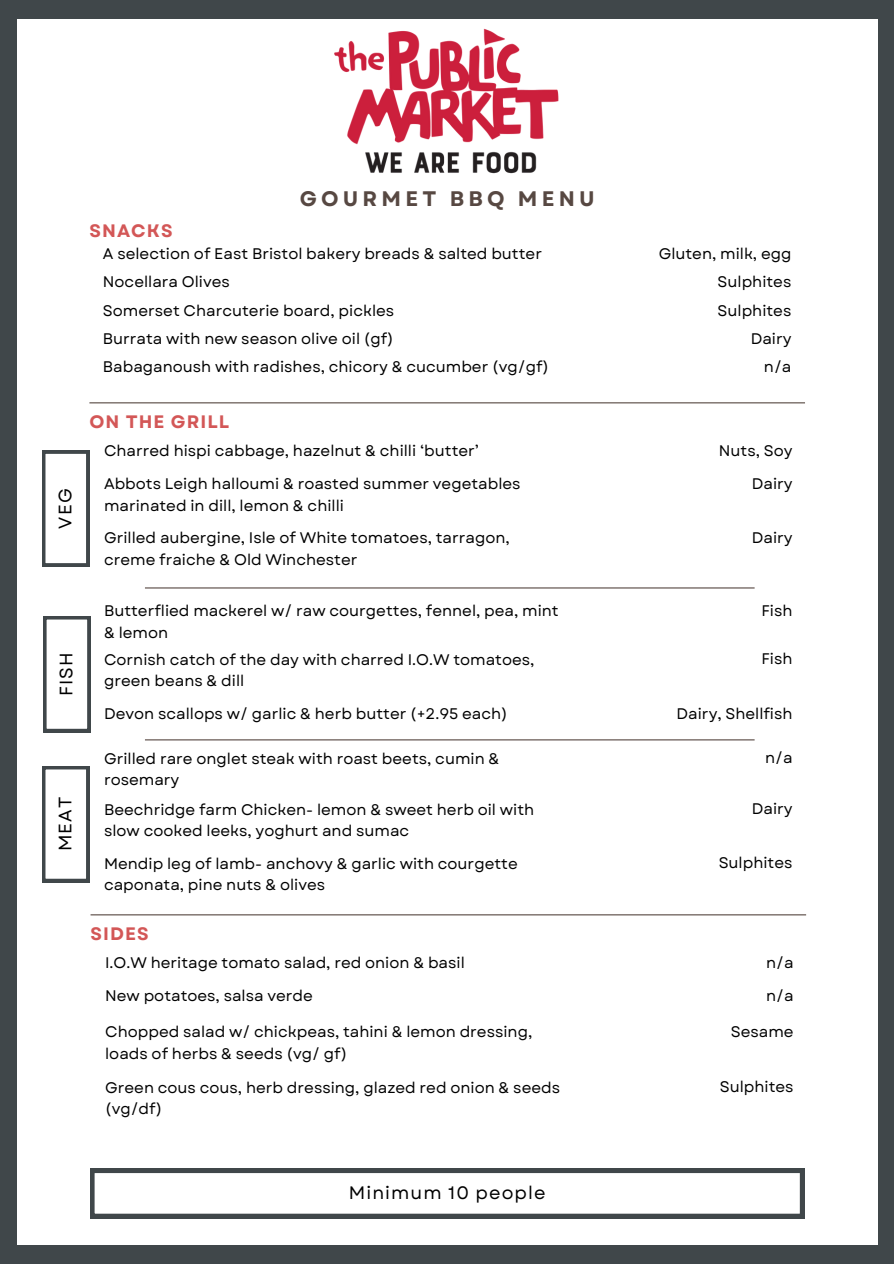
<style>
.page{position:relative;width:894px;height:1264px;background:#fff}
.page>*{position:absolute;margin:0;border:0;box-sizing:border-box;transform-origin:0 0}
.t1{font:700 21px "Garet";letter-spacing:.2em;color:#574842}
.t2{font:18px "Garet";letter-spacing:.06em;color:#000}
.t3{font:700 18px "Garet";letter-spacing:.06em;color:#d35757}
.t4{font:15.3px/21.5px "Garet";color:#000}
</style>
<div class="page">
<div style="left:0;top:0;width:893px;height:1263px;background:#40474a"></div>
<div style="left:17px;top:20px;width:860px;height:1225px;background:#fff"></div>
<hr style="left:89px;top:402px;width:715px;height:1px;background:#574842">
<svg style="left:90px;top:1168px;width:714px;height:50px"></svg>
<svg style="left:42px;top:450px;width:47px;height:116px"></svg>
<svg style="left:43px;top:616px;width:47px;height:116px"></svg>
<svg style="left:42px;top:766px;width:47px;height:116px"></svg>
<hr style="left:90px;top:914px;width:715px;height:1px;background:#574842">
<hr style="left:145px;top:739px;width:609px;height:1px;background:#574842">
<hr style="left:145px;top:587px;width:609px;height:1px;background:#574842">
<img style="left:334px;top:28px;width:225px;height:146px">
<p class="t2" style="left:52px;top:528px;width:42px;rotate:-90deg">VEG</p>
<p class="t2" style="left:53px;top:696px;width:45px;rotate:-90deg">FISH</p>
<p class="t2" style="left:52px;top:851px;width:56px;rotate:-90deg">MEAT</p>
<p class="t3" style="left:89px;top:218px;width:85px">SNACKS</p>
<h1 class="t1" style="left:299px;top:183px;width:296px">GOURMET BBQ MENU</h1>
<p class="t4" style="left:103px;top:240px;width:447px;line-height:28.2px">A selection of East Bristol bakery breads &amp; salted butter Nocellara Olives<br>Somerset Charcuterie board, pickles<br>Burrata with new season olive oil (gf)<br>Babaganoush with radishes, chicory &amp; cucumber (vg/gf)</p>
<p class="t4" style="left:658px;top:240px;width:134px;line-height:28.2px;text-align:right">Gluten, milk, egg<br>Sulphites<br>Sulphites<br>Dairy<br>n/a</p>
<p class="t3" style="left:89px;top:408px;width:141px">ON THE GRILL</p>
<p class="t4" style="left:104px;top:440px;width:376px">Charred hispi cabbage, hazelnut &amp; chilli ‘butter’</p>
<p class="t4" style="left:718px;top:439px;width:75px">Nuts, Soy</p>
<p class="t4" style="left:104px;top:473px;width:418px">Abbots Leigh halloumi &amp; roasted summer vegetables marinated in dill, lemon &amp; chilli</p>
<p class="t4" style="left:751px;top:473px;width:42px">Dairy</p>
<p class="t4" style="left:104px;top:527px;width:407px">Grilled aubergine, Isle of White tomatoes, tarragon, creme fraiche &amp; Old Winchester</p>
<p class="t4" style="left:751px;top:527px;width:42px">Dairy</p>
<p class="t4" style="left:104px;top:600px;width:456px">Butterflied mackerel w/ raw courgettes, fennel, pea, mint &amp; lemon</p>
<p class="t4" style="left:761px;top:600px;width:33px">Fish</p>
<p class="t4" style="left:104px;top:648px;width:432px">Cornish catch of the day with charred I.O.W tomatoes, green beans &amp; dill</p>
<p class="t4" style="left:761px;top:648px;width:33px">Fish</p>
<p class="t4" style="left:104px;top:703px;width:405px">Devon scallops w/ garlic &amp; herb butter (+2.95 each)</p>
<p class="t4" style="left:676px;top:702px;width:117px">Dairy, Shellfish</p>
<p class="t4" style="left:104px;top:748px;width:397px">Grilled rare onglet steak with roast beets, cumin &amp; rosemary</p>
<p class="t4" style="left:764px;top:747px;width:29px">n/a</p>
<p class="t4" style="left:104px;top:798px;width:431px">Beechridge farm Chicken- lemon &amp; sweet herb oil with slow cooked leeks, yoghurt and sumac</p>
<p class="t4" style="left:751px;top:798px;width:42px">Dairy</p>
<p class="t4" style="left:104px;top:853px;width:415px">Mendip leg of lamb- anchovy &amp; garlic with courgette caponata, pine nuts &amp; olives</p>
<p class="t4" style="left:718px;top:852px;width:75px">Sulphites</p>
<p class="t3" style="left:90px;top:920px;width:60px">SIDES</p>
<p class="t4" style="left:105px;top:952px;width:361px">I.O.W heritage tomato salad, red onion &amp; basil</p>
<p class="t4" style="left:766px;top:951px;width:29px">n/a</p>
<p class="t4" style="left:105px;top:985px;width:209px">New potatoes, salsa verde</p>
<p class="t4" style="left:766px;top:984px;width:29px">n/a</p>
<p class="t4" style="left:105px;top:1021px;width:428px">Chopped salad w/ chickpeas, tahini &amp; lemon dressing, loads of herbs &amp; seeds (vg/ gf)</p>
<p class="t4" style="left:730px;top:1020px;width:64px">Sesame</p>
<p class="t4" style="left:105px;top:1076px;width:456px">Green cous cous, herb dressing, glazed red onion &amp; seeds (vg/df)</p>
<p class="t4" style="left:719px;top:1076px;width:75px">Sulphites</p>
<p class="t2" style="left:349px;top:1179px;width:198px">Minimum 10 people</p>
</div>
